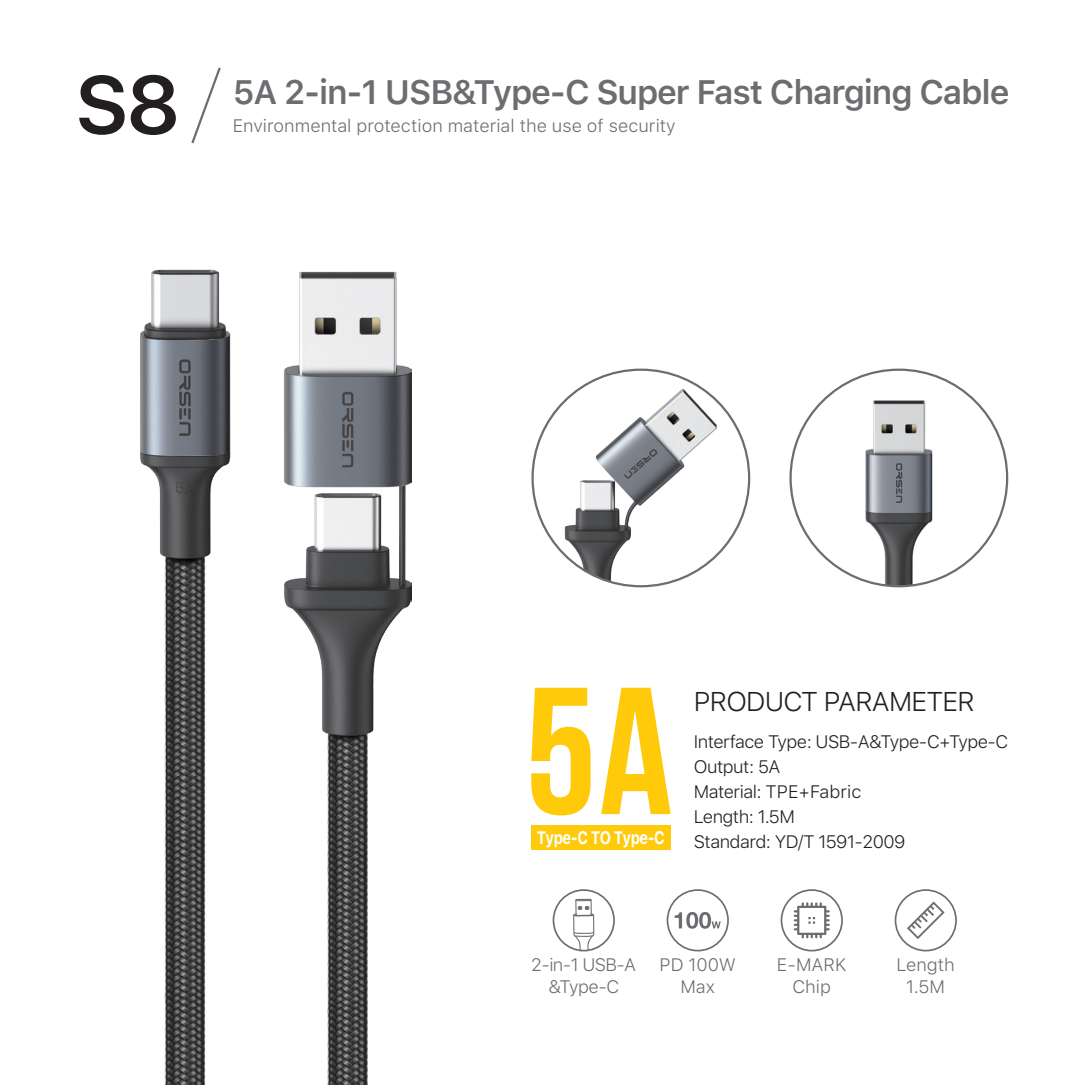
<style>
.page{position:relative;width:1085px;height:1085px;background:#fff}
.page>*{position:absolute;margin:0;border:0;box-sizing:border-box;transform-origin:0 0}
.t1{font:600 82.12px "SF Pro Display";color:#231f20}
.t2{font:600 33.75px "SF Pro Text";letter-spacing:-.035em;color:#6c6d70}
.t3{font:300 27px "SF Pro Text";letter-spacing:-.03em;color:#231f20}
.t4{font:300 18px/24.8px "SF Pro Text";letter-spacing:-.03em;color:#231f20}
.t5{font:300 18px/21.6px "SF Pro Text";color:#6c6d70;text-align:center}
.t6{font:300 18px/21.6px "SF Pro Text";letter-spacing:-.035em;color:#6c6d70;text-align:center}
.t7{font:700 18px "SF Pro Text";letter-spacing:-.03em;color:#fff;scale:.8 1}
</style>
<div class="page">
<svg style="left:191px;top:67px;width:30px;height:77px"></svg>
<svg style="left:531px;top:687px;width:59px;height:128px"></svg>
<svg style="left:601px;top:687px;width:69px;height:127px"></svg>
<div style="left:531px;top:825px;width:139px;height:25px;background:#feca0a"></div>
<svg style="left:573px;top:898px;width:21px;height:53px"></svg>
<div style="left:552px;top:889px;width:62px;height:62px;border:2px solid #6c6d70;border-radius:50%"></div>
<svg style="left:674px;top:912px;width:46px;height:16px"></svg>
<div style="left:666px;top:889px;width:62px;height:62px;border:2px solid #6c6d70;border-radius:50%"></div>
<svg style="left:793px;top:902px;width:36px;height:36px"></svg>
<div style="left:780px;top:889px;width:62px;height:62px;border:2px solid #6c6d70;border-radius:50%"></div>
<svg style="left:907px;top:901px;width:37px;height:38px"></svg>
<div style="left:894px;top:889px;width:62px;height:62px;border:2px solid #6c6d70;border-radius:50%"></div>
<img style="left:140px;top:269px;width:271px;height:815px">
<img style="left:564px;top:388px;width:152px;height:198px">
<img style="left:865px;top:400px;width:67px;height:186px">
<h1 class="t1" style="left:77px;top:46px;width:104px">S8</h1>
<h2 class="t2" style="left:233px;top:68px;width:778px">5A 2-in-1 USB&amp;Type-C Super Fast Charging Cable</h2>
<p class="t5" style="left:233px;top:113px;width:444px">Environmental protection material the use of security</p>
<h3 class="t3" style="left:693px;top:682px;width:282px">PRODUCT PARAMETER</h3>
<p class="t4" style="left:693px;top:728px;width:316px">Interface Type: USB-A&amp;Type-C+Type-C<br>Output: 5A<br>Material: TPE+Fabric<br>Length: 1.5M</p>
<p class="t7" style="left:537px;top:824px;width:161px">Type-C TO Type-C</p>
<p class="t4" style="left:693px;top:827px;width:213px">Standard: YD/T 1591-2009</p>
<p class="t5" style="left:659px;top:953px;width:78px">PD 100W<br>Max</p>
<p class="t5" style="left:896px;top:952px;width:60px">Length<br>1.5M</p>
<p class="t6" style="left:531px;top:953px;width:106px">2-in-1 USB-A &amp;Type-C</p>
<p class="t5" style="left:776px;top:953px;width:71px">E-MARK<br>Chip</p>
</div>
